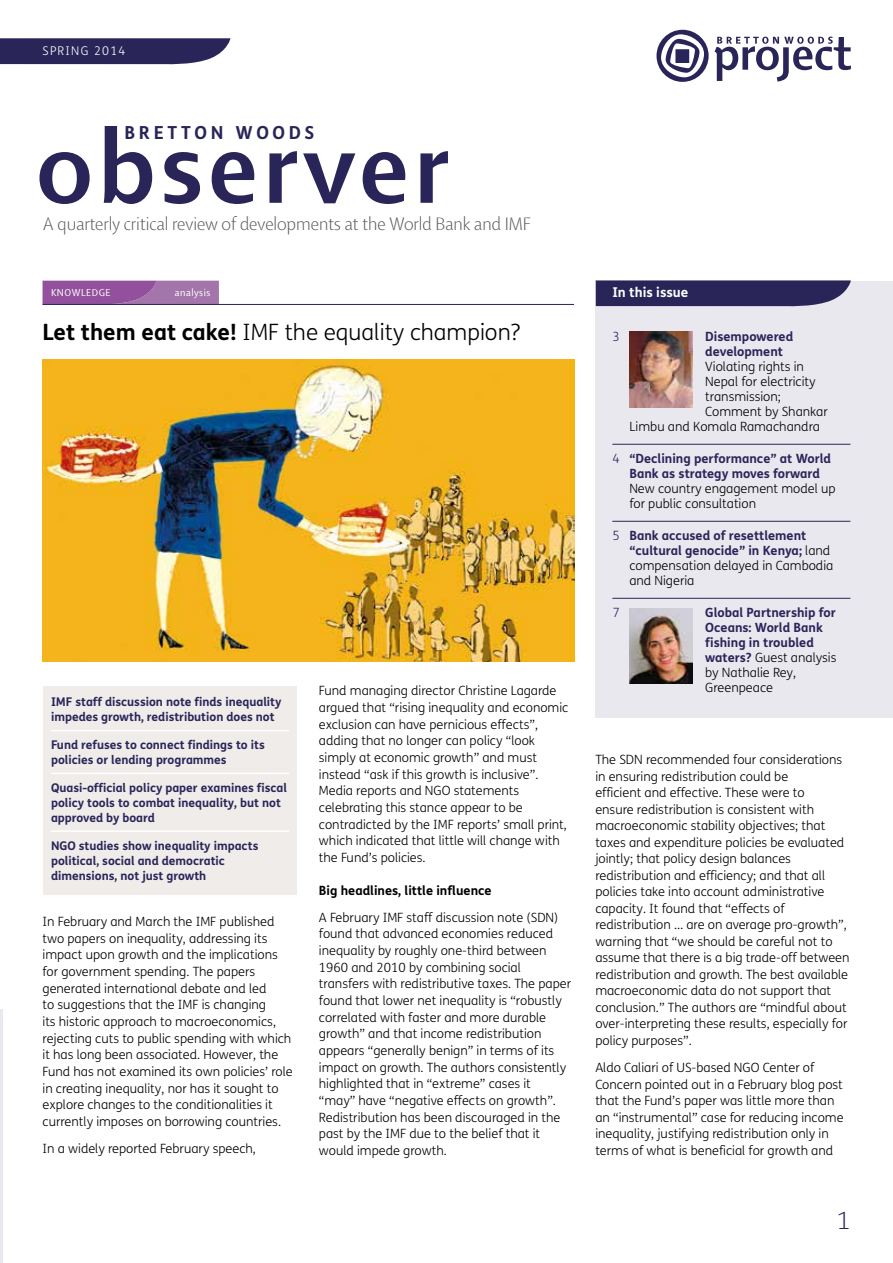
<style>
.page{position:relative;width:893px;height:1263px;background:#fff}
.page>*{position:absolute;margin:0;border:0;box-sizing:border-box;transform-origin:0 0}
.t1{font:108.45px "Shaker RB";letter-spacing:.05em;color:#2a2559}
.t2{font:28.5px "Shaker RL";color:#2a2559}
.t3{font:300 22.5px "FS Me";color:#000}
.t4{font:19.5px "Shaker RL";color:#575756}
.t5{font:700 18px "FS Me";letter-spacing:.205em;color:#2a2559}
.t6{font:700 13.5px "FS Me";color:#fff}
.t7{font:300 12.75px/16.6px "FS Me";color:#000}
.t8{font:700 12.75px/15px "FS Me";color:#2a2559}
.t9{font:700 12.75px "FS Me";color:#000}
.t10{font:300 12.75px "FS Me";color:#2a2559}
.t11{font:700 12px/15px "FS Me";color:#2a2559}
.t12{font:300 12px "FS Me";letter-spacing:.11em;color:#fff}
.t13{font:10.8px "Shaker R";letter-spacing:.05em;color:#fff}
.s1{font-weight:700}
.s2{font-weight:300}
.s3{font-weight:300;color:#000}
</style>
<div class="page">
<svg style="left:0;top:38px;width:231px;height:27px;background:#3e3a69"></svg>
<svg style="left:656px;top:30px;width:195px;height:52px"></svg>
<hr style="left:0;top:1010px;width:2px;height:253px;background:#eae8ef">
<div style="left:43px;top:686px;width:254px;height:209px;background:#efecea"></div>
<img style="left:43px;top:359px;width:531px;height:302px">
<svg style="left:43px;top:281px;width:176px;height:23px;background:#995fa1"></svg>
<hr style="left:43px;top:304px;width:531px;height:1px;background:#2a2559">
<hr style="left:51px;top:730px;width:238px;height:1px;background:#fff">
<hr style="left:51px;top:773px;width:238px;height:1px;background:#fff">
<hr style="left:51px;top:830px;width:238px;height:2px;background:#fff">
<div style="left:595px;top:281px;width:298px;height:437px;background:#eae8ef"></div>
<hr style="left:612px;top:444px;width:238px;height:1px;background:#2a2559">
<hr style="left:612px;top:521px;width:238px;height:1px;background:#2a2559">
<hr style="left:612px;top:598px;width:238px;height:1px;background:#2a2559">
<img style="left:629px;top:332px;width:63px;height:75px">
<img style="left:629px;top:608px;width:63px;height:76px">
<div style="left:595px;top:281px;width:256px;height:25px;background:#2a2559"></div>
<p class="t12" style="left:43px;top:44px;width:84px">SPRING 2014</p>
<h3 class="t5" style="left:124px;top:121px;width:192px">BRETTON WOODS</h3>
<h1 class="t1" style="left:36px;top:112px;width:414px">observer</h1>
<h3 class="t4" style="left:43px;top:214px;width:490px">A quarterly critical review of developments at the World Bank and IMF</h3>
<p class="t13" style="left:51px;top:287px;width:61px">KNOWLEDGE</p>
<p class="t13" style="left:175px;top:287px;width:37px">analysis</p>
<h3 class="t3" style="left:43px;top:319px;width:479px"><span class="s1">Let them eat cake!</span> IMF the equality champion?</h3>
<p class="t11" style="left:51px;top:695px;width:232px">IMF staff discussion note finds inequality impedes growth, redistribution does not</p>
<p class="t11" style="left:51px;top:737px;width:215px">Fund refuses to connect findings to its policies or lending programmes</p>
<p class="t11" style="left:51px;top:780px;width:237px">Quasi-official policy paper examines fiscal policy tools to combat inequality, but not approved by board</p>
<p class="t11" style="left:51px;top:838px;width:209px">NGO studies show inequality impacts political, social and democratic dimensions, not just growth</p>
<p class="t7" style="left:43px;top:914px;width:252px">In February and March the IMF published two papers on inequality, addressing its impact upon growth and the implications for government spending. The papers generated international debate and led<br>to suggestions that the IMF is changing<br>its historic approach to macroeconomics, rejecting cuts to public spending with which it has long been associated. However, the Fund has not examined its own policies’ role in creating inequality, nor has it sought to explore changes to the conditionalities it currently imposes on borrowing countries.</p>
<p class="t7" style="left:43px;top:1141px;width:215px">In a widely reported February speech,</p>
<p class="t7" style="left:319px;top:683px;width:251px">Fund managing director Christine Lagarde argued that “rising inequality and economic exclusion can have pernicious effects”, adding that no longer can policy “look simply at economic growth” and must instead “ask if this growth is inclusive”.<br>Media reports and NGO statements celebrating this stance appear to be contradicted by the IMF reports’ small print, which indicated that little will change with the Fund’s policies.</p>
<p class="t9" style="left:319px;top:883px;width:174px">Big headlines, little influence</p>
<p class="t7" style="left:319px;top:909px;width:254px">A February IMF staff discussion note (SDN) found that advanced economies reduced inequality by roughly one-third between 1960 and 2010 by combining social transfers with redistributive taxes. The paper found that lower net inequality is “robustly correlated with faster and more durable growth” and that income redistribution appears “generally benign” in terms of its impact on growth. The authors consistently highlighted that in “extreme” cases it<br>“may” have “negative effects on growth”.<br>Redistribution has been discouraged in the past by the IMF due to the belief that it would impede growth.</p>
<p class="t6" style="left:612px;top:284px;width:78px">In this issue</p>
<p class="t10" style="left:612px;top:329px;width:9px">3</p>
<p class="t8" style="left:705px;top:329px;width:89px">Disempowered development</p>
<p class="t7" style="left:705px;top:359px;width:100px">Violating rights in</p>
<p class="t7" style="left:705px;top:374px;width:112px">Nepal for electricity</p>
<p class="t7" style="left:705px;top:389px;width:77px">transmission;</p>
<p class="t7" style="left:705px;top:404px;width:124px">Comment by Shankar</p>
<p class="t7" style="left:629px;top:419px;width:192px">Limbu and Komala Ramachandra</p>
<p class="t8" style="left:612px;top:451px;width:220px;text-align:center"><span class="s2">4</span> “Declining performance” at World<br>Bank as strategy moves forward</p>
<p class="t7" style="left:629px;top:482px;width:208px;line-height:15px">New country engagement model up for public consultation</p>
<p class="t8" style="left:629px;top:528px;width:206px;text-indent:-17px"><span class="s2">5</span> Bank accused of resettlement “cultural genocide” in Kenya; <span class="s3">land compensation delayed in Cambodia and Nigeria</span></p>
<p class="t10" style="left:612px;top:605px;width:9px">7</p>
<p class="t8" style="left:705px;top:605px;width:133px">Global Partnership for<br>Oceans: World Bank fishing in troubled waters? <span class="s3">Guest analysis by Nathalie Rey,<br>Greenpeace</span></p>
<p class="t7" style="left:595px;top:752px;width:256px">The SDN recommended four considerations in ensuring redistribution could be<br>efficient and effective. These were to<br>ensure redistribution is consistent with macroeconomic stability objectives; that taxes and expenditure policies be evaluated jointly; that policy design balances redistribution and efficiency; and that all policies take into account administrative capacity. It found that “effects of redistribution … are on average pro-growth”, warning that “we should be careful not to assume that there is a big trade-off between redistribution and growth. The best available macroeconomic data do not support that conclusion.” The authors are “mindful about over-interpreting these results, especially for policy purposes”.</p>
<p class="t7" style="left:595px;top:1060px;width:250px">Aldo Caliari of US-based NGO Center of Concern pointed out in a February blog post that the Fund’s paper was little more than an “instrumental” case for reducing income inequality, justifying redistribution only in terms of what is beneficial for growth and</p>
<h2 class="t2" style="left:836px;top:1204px;width:16px">1</h2>
</div>
